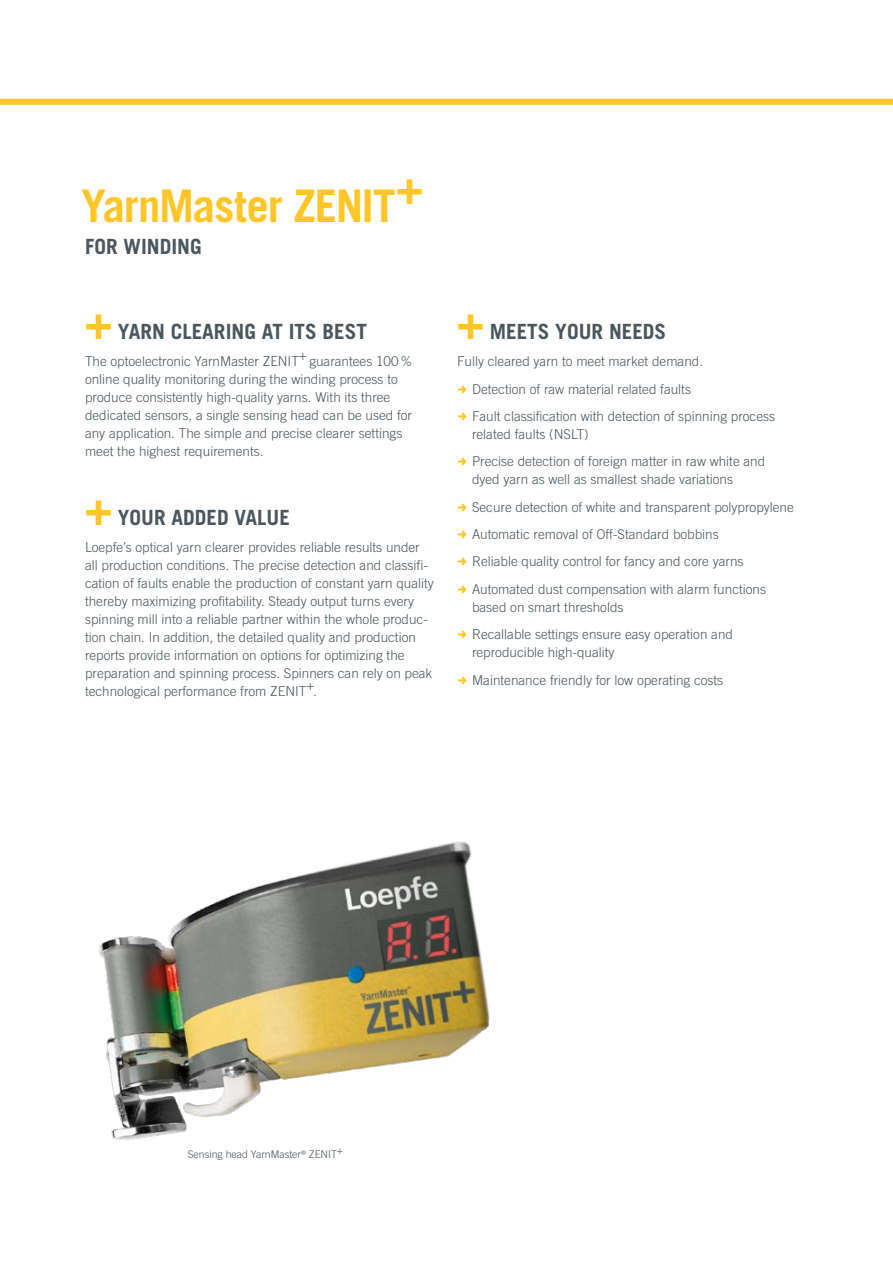
<style>
.page{position:relative;width:893px;height:1263px;background:#fff}
.page>*{position:absolute;margin:0;border:0;box-sizing:border-box;transform-origin:0 0}
.t1{font:700 45px "Trade Gothic LT Std";letter-spacing:-.025em;color:#ffc629}
.t2{font:700 21px "Trade Gothic LT Std";color:#4b575f}
.t3{font:300 13.5px/18px "Trade Gothic LT Std";color:#4b575f}
.t4{font:300 10.5px "Trade Gothic LT Com";color:#4b575f}
.s1{font-family:"Trade Gothic LT Com";font-size:45px;color:#ffc629}
</style>
<div class="page">
<div style="left:0;top:99px;width:893px;height:6px;background:#ffc629"></div>
<img style="left:99px;top:841px;width:391px;height:300px">
<h1 class="t1" style="left:81px;top:178px;width:344px">YarnMaster ZENIT+</h1>
<h2 class="t2" style="left:85px;top:234px;width:118px">FOR WINDING</h2>
<h2 class="t2" style="left:85px;top:319px;width:283px"><span class="s1">+</span> YARN CLEARING AT ITS BEST</h2>
<p class="t3" style="left:85px;top:352px;width:329px">The optoelectronic YarnMaster ZENIT+ guarantees 100% online quality monitoring during the winding process to produce consistently high-quality yarns. With its three dedicated sensors, a single sensing head can be used for any application. The simple and precise clearer settings meet the highest requirements.</p>
<h2 class="t2" style="left:85px;top:505px;width:206px"><span class="s1">+</span> YOUR ADDED VALUE</h2>
<p class="t3" style="left:85px;top:538px;width:350px">Loepfe’s optical yarn clearer provides reliable results under all production conditions. The precise detection and classifi&shy;cation of faults enable the production of constant yarn quality thereby maximizing profitability. Steady output turns every spinning mill into a reliable partner within the whole produc&shy;tion chain. In addition, the detailed quality and production reports provide information on options for optimizing the preparation and spinning process. Spinners can rely on peak technological performance from ZENIT+.</p>
<h2 class="t2" style="left:457px;top:319px;width:211px"><span class="s1">+</span> MEETS YOUR NEEDS</h2>
<p class="t3" style="left:472px;top:348px;width:305px;line-height:27.3px;text-indent:-15px">Fully cleared yarn to meet market demand.<br>Detection of raw material related faults<br>Fault classification with detection of spinning process</p>
<p class="t3" style="left:472px;top:420px;width:295px;line-height:27.3px">related faults (NSLT)<br>Precise detection of foreign matter in raw white and</p>
<p class="t3" style="left:472px;top:466px;width:323px;line-height:27.3px">dyed yarn as well as smallest shade variations<br>Secure detection of white and transparent polypropylene Automatic removal of Off-Standard bobbins<br>Reliable quality control for fancy and core yarns Automated dust compensation with alarm functions</p>
<p class="t3" style="left:472px;top:593px;width:263px;line-height:27.3px">based on smart thresholds<br>Recallable settings ensure easy operation and</p>
<p class="t3" style="left:472px;top:638px;width:253px;line-height:27.3px">reproducible high-quality<br>Maintenance friendly for low operating costs</p>
<p class="t4" style="left:188px;top:1148px;width:157px">Sensing head YarnMaster<sup>®</sup> ZENIT+</p>
</div>
